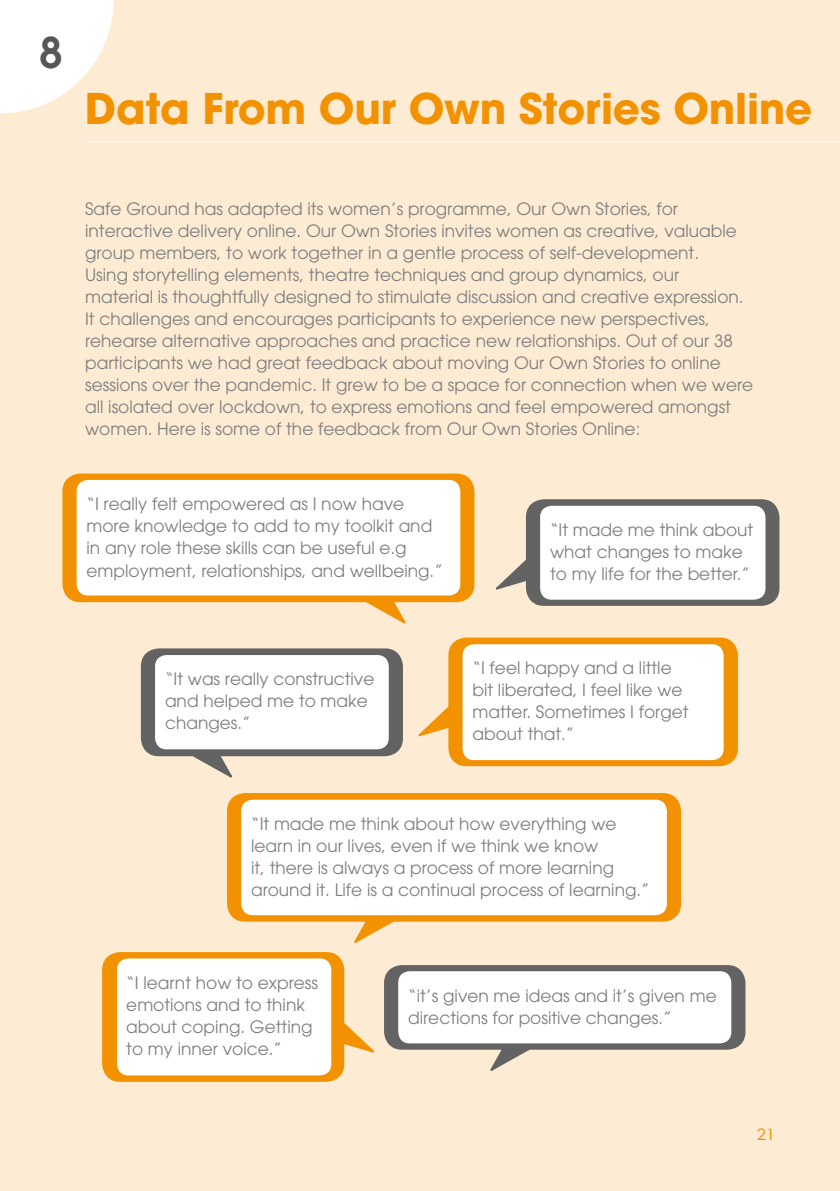
<style>
.page{position:relative;width:840px;height:1191px;background:#fff}
.page>*{position:absolute;margin:0;border:0;box-sizing:border-box;transform-origin:0 0}
.t1{font:700 42px "Avant Garde LT";letter-spacing:-.005em;color:#f39200}
.t2{font:600 42px "Avant Garde LT";color:#575756}
.t3{font:17px/22px "Avant Garde LT";color:#7e7e7d}
.t4{font:16px "Metro Lite Two";color:#f39200}
</style>
<div class="page">
<div style="left:0;top:0;width:839px;height:1191px;background:#feebd3"></div>
<svg style="left:0;top:0;width:113px;height:113px"></svg>
<svg style="left:227px;top:793px;width:454px;height:150px"></svg>
<svg style="left:102px;top:952px;width:642px;height:130px"></svg>
<svg style="left:62px;top:473px;width:413px;height:151px"></svg>
<svg style="left:140px;top:648px;width:263px;height:130px"></svg>
<svg style="left:495px;top:499px;width:285px;height:107px"></svg>
<svg style="left:418px;top:637px;width:320px;height:130px"></svg>
<hr style="left:85px;top:141px;width:754px;height:1px;background:#fff">
<div style="left:77px;top:480px;width:383px;height:115px;background:#fff;border-radius:11px"></div>
<div style="left:155px;top:655px;width:233px;height:94px;background:#fff;border-radius:11px"></div>
<div style="left:117px;top:958px;width:214px;height:117px;background:#fff;border-radius:11px"></div>
<div style="left:398px;top:971px;width:333px;height:72px;background:#fff;border-radius:11px"></div>
<div style="left:241px;top:799px;width:425px;height:116px;background:#fff;border-radius:11px"></div>
<div style="left:462px;top:644px;width:261px;height:116px;background:#fff;border-radius:11px"></div>
<div style="left:540px;top:506px;width:225px;height:93px;background:#fff;border-radius:11px"></div>
<h1 class="t2" style="left:39px;top:25px;width:25px">8</h1>
<h1 class="t1" style="left:85px;top:81px;width:728px">Data From Our Own Stories Online</h1>
<p class="t3" style="left:85px;top:197px;width:669px">Safe Ground has adapted its women’s programme, Our Own Stories, for interactive delivery online. Our Own Stories invites women as creative, valuable group members, to work together in a gentle process of self-development.<br>Using storytelling elements, theatre techniques and group dynamics, our<br>material is thoughtfully designed to stimulate discussion and creative expression.<br>It challenges and encourages participants to experience new perspectives, rehearse alternative approaches and practice new relationships. Out of our 38 participants we had great feedback about moving Our Own Stories to online sessions over the pandemic. It grew to be a space for connection when we were all isolated over lockdown, to express emotions and feel empowered amongst women. Here is some of the feedback from Our Own Stories Online:</p>
<p class="t3" style="left:86px;top:493px;width:357px">“I really felt empowered as I now have more knowledge to add to my toolkit and in any role these skills can be useful e.g employment, relationships, and wellbeing.”</p>
<p class="t3" style="left:549px;top:519px;width:205px">“It made me think about what changes to make to my life for the better.”</p>
<p class="t3" style="left:165px;top:668px;width:211px">“It was really constructive and helped me to make changes.”</p>
<p class="t3" style="left:472px;top:657px;width:217px">“I feel happy and a little bit liberated, I feel like we matter. Sometimes I forget about that.”</p>
<p class="t3" style="left:251px;top:812px;width:399px">“It made me think about how everything we learn in our lives, even if we think we know<br>it, there is always a process of more learning around it. Life is a continual process of learning.”</p>
<p class="t3" style="left:126px;top:971px;width:193px">“I learnt how to express emotions and to think about coping. Getting to my inner voice.”</p>
<p class="t3" style="left:408px;top:984px;width:310px">“it’s given me ideas and it’s given me directions for positive changes.”</p>
<p class="t4" style="left:756px;top:1125px;width:19px">21</p>
</div>
